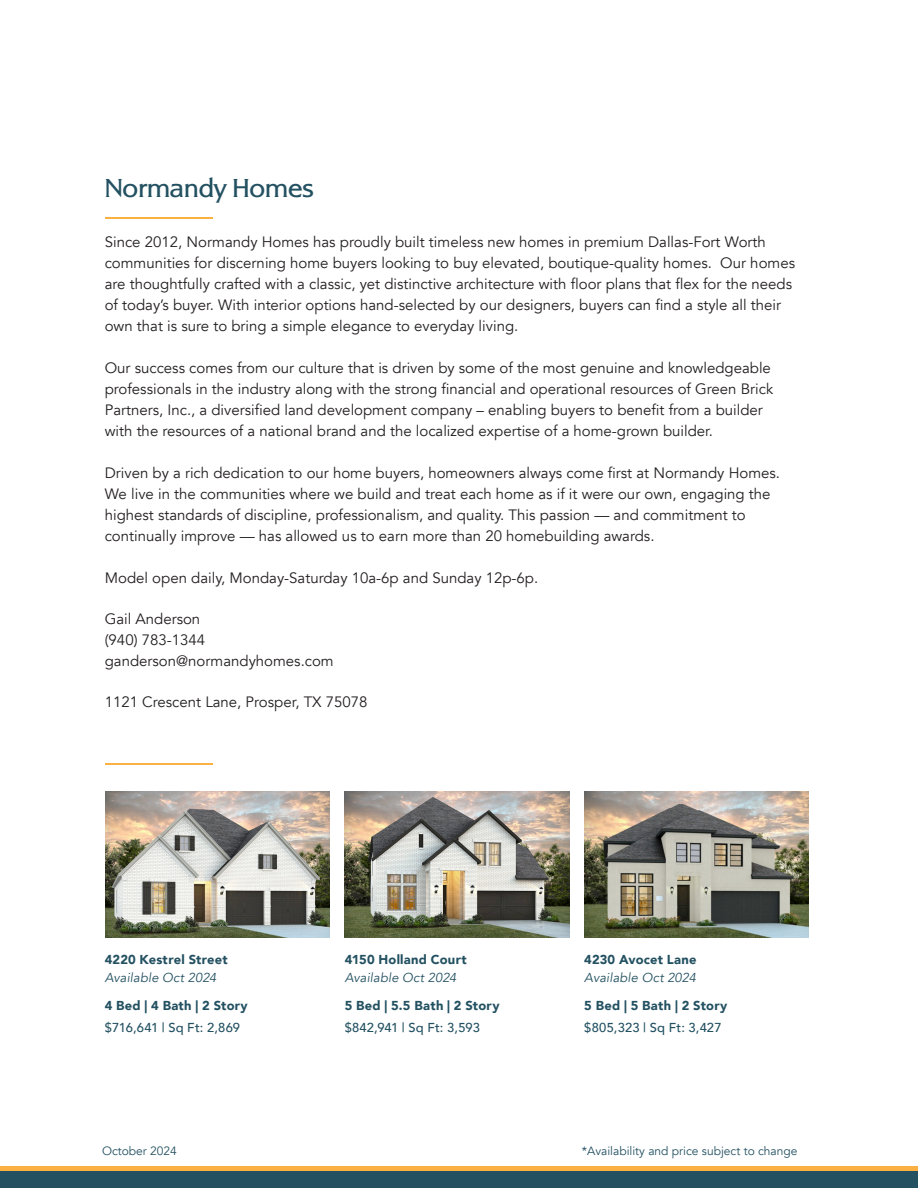
<style>
.page{position:relative;width:918px;height:1188px;background:#fff}
.page>*{position:absolute;margin:0;border:0;box-sizing:border-box;transform-origin:0 0}
.t1{font:500 27px "Alexon RR";color:#235161}
.t2{font:15px/21px "Avenir";color:#231f20}
.t3{font:900 12.9px/18.1px "Avenir";letter-spacing:.02em;color:#235161}
.t4{font:500 12.9px/22px "Avenir";letter-spacing:.015em;color:#235161}
.t5{font:italic 12.9px/18.1px "Avenir";letter-spacing:.01em;color:#235161}
.t6{font:12px "Avenir";color:#235161}
.s1{font-weight:400;font-style:italic}
.s2{font-weight:500}
.s3{font-weight:900;font-style:normal}
.s4{font-weight:900}
</style>
<div class="page">
<svg style="left:0;top:1166px;width:918px;height:6px;background:#d7a047"></svg>
<div style="left:0;top:1172px;width:918px;height:16px;background:#235161"></div>
<hr style="left:105px;top:217px;width:108px;height:1px;background:#fbb042">
<hr style="left:105px;top:763px;width:108px;height:2px;background:#fbb042">
<img style="left:584px;top:792px;width:225px;height:146px">
<img style="left:345px;top:792px;width:224px;height:146px">
<img style="left:105px;top:792px;width:225px;height:146px">
<p class="t1" style="left:105px;top:173px;width:211px">Normandy Homes</p>
<p class="t2" style="left:105px;top:231px;width:692px">Since 2012, Normandy Homes has proudly built timeless new homes in premium Dallas-Fort Worth communities for discerning home buyers looking to buy elevated, boutique-quality homes. Our homes are thoughtfully crafted with a classic, yet distinctive architecture with floor plans that flex for the needs of today’s buyer. With interior options hand-selected by our designers, buyers can find a style all their own that is sure to bring a simple elegance to everyday living.</p>
<p class="t2" style="left:105px;top:357px;width:670px">Our success comes from our culture that is driven by some of the most genuine and knowledgeable professionals in the industry along with the strong financial and operational resources of Green Brick Partners, Inc., a diversified land development company – enabling buyers to benefit from a builder with the resources of a national brand and the localized expertise of a home-grown builder.</p>
<p class="t2" style="left:105px;top:462px;width:677px">Driven by a rich dedication to our home buyers, homeowners always come first at Normandy Homes.<br>We live in the communities where we build and treat each home as if it were our own, engaging the highest standards of discipline, professionalism, and quality. This passion — and commitment to continually improve — has allowed us to earn more than 20 homebuilding awards.</p>
<p class="t2" style="left:105px;top:567px;width:435px">Model open daily, Monday-Saturday 10a-6p and Sunday 12p-6p.</p>
<p class="t2" style="left:105px;top:609px;width:97px">Gail Anderson</p>
<p class="t2" style="left:105px;top:630px;width:102px">(940) 783-1344</p>
<p class="t2" style="left:105px;top:651px;width:231px">ganderson@normandyhomes.com</p>
<p class="t2" style="left:105px;top:692px;width:264px">1121 Crescent Lane, Prosper, TX 75078</p>
<p class="t3" style="left:105px;top:950px;width:125px">4220 Kestrel Street<br><span class="s1">Available Oct 2024</span></p>
<p class="t3" style="left:105px;top:996px;width:145px">4 Bed | 4 Bath | 2 Story</p>
<p class="t4" style="left:105px;top:1016px;width:137px">$716,641 | Sq Ft: 2,869</p>
<p class="t3" style="left:345px;top:950px;width:123px">4150 Holland Court<br><span class="s1">Available Oct 2024</span></p>
<p class="t3" style="left:345px;top:994px;width:156px;line-height:22px">5 Bed | 5.5 Bath | 2 Story <span class="s2">$842,941 | Sq Ft: 3,593</span></p>
<p class="t5" style="left:584px;top:950px;width:114px"><span class="s3">4230 Avocet Lane<br></span>Available Oct 2024</p>
<p class="t4" style="left:584px;top:994px;width:145px"><span class="s4">5 Bed | 5 Bath | 2 Story </span>$805,323 | Sq Ft: 3,427</p>
<p class="t6" style="left:102px;top:1144px;width:76px">October 2024</p>
<p class="t6" style="left:582px;top:1144px;width:217px">*Availability and price subject to change</p>
</div>
